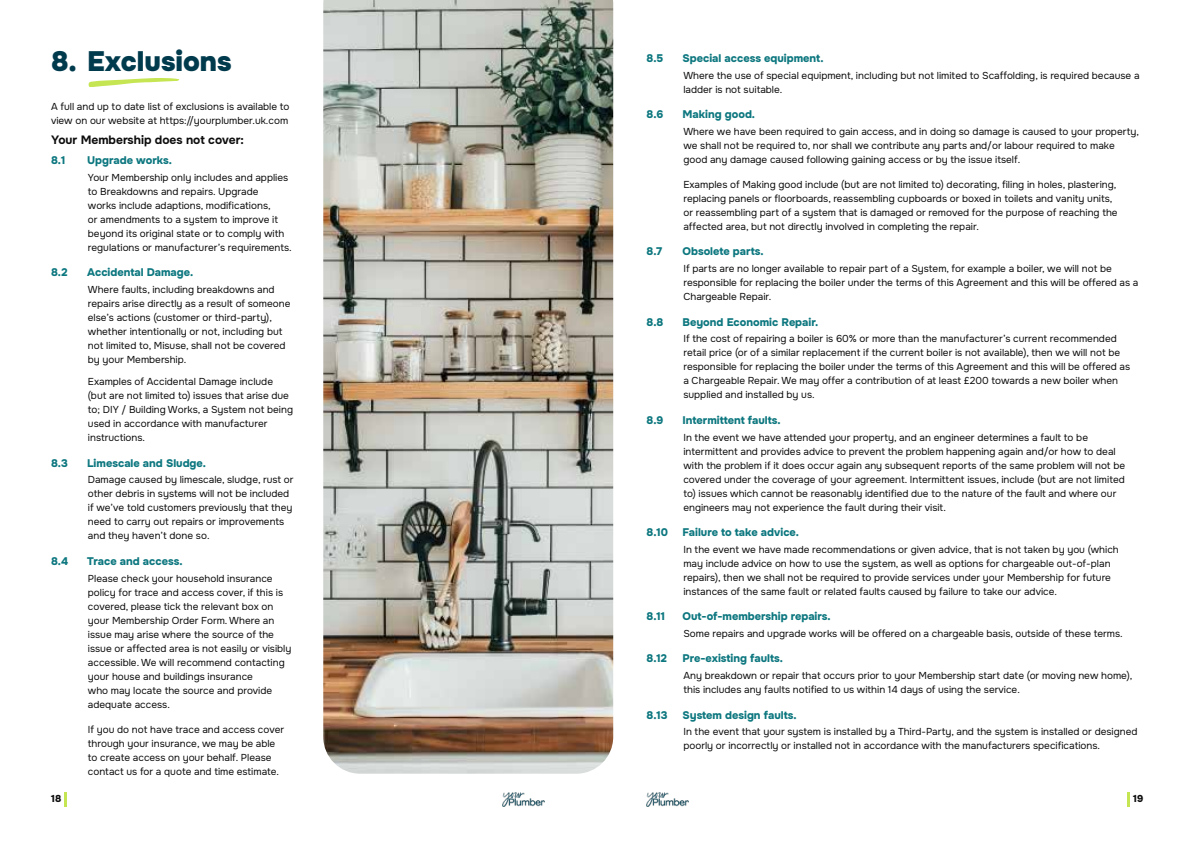
<style>
.page{position:relative;width:1191px;height:842px;background:#fff}
.page>*{position:absolute;margin:0;border:0;box-sizing:border-box;transform-origin:0 0}
.t1{font:900 28px "Onest";color:#003b4d}
.t2{font:700 12px "Onest";color:#0d0d0d}
.t3{font:800 11px "Onest";color:#0d777f}
.t4{font:10px/14px "Onest";color:#0d0d0d}
.t5{font:800 10px "Onest";color:#0d0d0d}
</style>
<div class="page">
<svg style="left:88px;top:78px;width:92px;height:9px"></svg>
<img style="left:323px;top:0;width:290px;height:774px">
<hr style="left:64px;top:792px;width:3px;height:14px;background:#c5e552">
<hr style="left:1126px;top:792px;width:3px;height:14px;background:#c5e552">
<img style="left:502px;top:792px;width:42px;height:14px">
<img style="left:646px;top:792px;width:42px;height:14px">
<h1 class="t1" style="left:51px;top:43px;width:182px">8. Exclusions</h1>
<p class="t4" style="left:51px;top:100px;width:240px">A full and up to date list of exclusions is available to view on our website at https://yourplumber.uk.com</p>
<p class="t2" style="left:51px;top:132px;width:194px">Your Membership does not cover:</p>
<p class="t3" style="left:51px;top:153px;width:16px">8.1</p>
<p class="t3" style="left:87px;top:153px;width:86px">Upgrade works.</p>
<p class="t4" style="left:88px;top:170px;width:205px">Your Membership only includes and applies to Breakdowns and repairs. Upgrade<br>works include adaptions, modifications,<br>or amendments to a system to improve it beyond its original state or to comply with regulations or manufacturer’s requirements.</p>
<p class="t3" style="left:51px;top:265px;width:18px">8.2</p>
<p class="t3" style="left:87px;top:265px;width:108px">Accidental Damage.</p>
<p class="t4" style="left:88px;top:282px;width:204px">Where faults, including breakdowns and repairs arise directly as a result of someone else’s actions (customer or third-party), whether intentionally or not, including but not limited to, Misuse, shall not be covered by your Membership.</p>
<p class="t4" style="left:88px;top:375px;width:207px">Examples of Accidental Damage include (but are not limited to) issues that arise due to; DIY / Building Works, a System not being used in accordance with manufacturer instructions.</p>
<p class="t3" style="left:51px;top:456px;width:18px">8.3</p>
<p class="t3" style="left:87px;top:456px;width:121px">Limescale and Sludge.</p>
<p class="t4" style="left:88px;top:473px;width:207px">Damage caused by limescale, sludge, rust or other debris in systems will not be included if we’ve told customers previously that they need to carry out repairs or improvements and they haven’t done so.</p>
<p class="t3" style="left:51px;top:554px;width:19px">8.4</p>
<p class="t3" style="left:87px;top:554px;width:97px">Trace and access.</p>
<p class="t4" style="left:88px;top:571px;width:205px">Please check your household insurance policy for trace and access cover, if this is covered, please tick the relevant box on your Membership Order Form. Where an issue may arise where the source of the issue or affected area is not easily or visibly accessible. We will recommend contacting your house and buildings insurance<br>who may locate the source and provide adequate access.</p>
<p class="t4" style="left:88px;top:723px;width:198px">If you do not have trace and access cover through your insurance, we may be able to create access on your behalf. Please contact us for a quote and time estimate.</p>
<p class="t3" style="left:646px;top:51px;width:18px">8.5</p>
<p class="t3" style="left:682px;top:51px;width:142px">Special access equipment.</p>
<p class="t4" style="left:683px;top:68px;width:458px">Where the use of special equipment, including but not limited to Scaffolding, is required because a ladder is not suitable.</p>
<p class="t3" style="left:646px;top:107px;width:18px">8.6</p>
<p class="t3" style="left:682px;top:107px;width:74px">Making good.</p>
<p class="t4" style="left:683px;top:124px;width:457px">Where we have been required to gain access, and in doing so damage is caused to your property, we shall not be required to, nor shall we contribute any parts and/or labour required to make good any damage caused following gaining access or by the issue itself.</p>
<p class="t4" style="left:683px;top:178px;width:436px">Examples of Making good include (but are not limited to) decorating, filing in holes, plastering, replacing panels or floorboards, reassembling cupboards or boxed in toilets and vanity units, or reassembling part of a system that is damaged or removed for the purpose of reaching the affected area, but not directly involved in completing the repair.</p>
<p class="t3" style="left:646px;top:244px;width:17px">8.7</p>
<p class="t3" style="left:682px;top:244px;width:83px">Obsolete parts.</p>
<p class="t4" style="left:683px;top:262px;width:456px">If parts are no longer available to repair part of a System, for example a boiler, we will not be responsible for replacing the boiler under the terms of this Agreement and this will be offered as a<br>Chargeable Repair.</p>
<p class="t3" style="left:646px;top:315px;width:18px">8.8</p>
<p class="t3" style="left:682px;top:315px;width:137px">Beyond Economic Repair.</p>
<p class="t4" style="left:683px;top:332px;width:448px">If the cost of repairing a boiler is 60% or more than the manufacturer’s current recommended retail price (or of a similar replacement if the current boiler is not available), then we will not be responsible for replacing the boiler under the terms of this Agreement and this will be offered as a Chargeable Repair. We may offer a contribution of at least £200 towards a new boiler when supplied and installed by us.</p>
<p class="t3" style="left:646px;top:413px;width:18px">8.9</p>
<p class="t3" style="left:682px;top:413px;width:100px">Intermittent faults.</p>
<p class="t4" style="left:683px;top:430px;width:443px">In the event we have attended your property, and an engineer determines a fault to be intermittent and provides advice to prevent the problem happening again and/or how to deal with the problem if it does occur again any subsequent reports of the same problem will not be covered under the coverage of your agreement. Intermittent issues, include (but are not limited to) issues which cannot be reasonably identified due to the nature of the fault and where our engineers may not experience the fault during their visit.</p>
<p class="t3" style="left:646px;top:525px;width:23px">8.10</p>
<p class="t3" style="left:682px;top:525px;width:118px">Failure to take advice.</p>
<p class="t4" style="left:683px;top:542px;width:437px">In the event we have made recommendations or given advice, that is not taken by you (which may include advice on how to use the system, as well as options for chargeable out-of-plan repairs), then we shall not be required to provide services under your Membership for future instances of the same fault or related faults caused by failure to take our advice.</p>
<p class="t3" style="left:646px;top:609px;width:20px">8.11</p>
<p class="t3" style="left:682px;top:609px;width:150px">Out-of-membership repairs.</p>
<p class="t4" style="left:683px;top:627px;width:441px">Some repairs and upgrade works will be offered on a chargeable basis, outside of these terms.</p>
<p class="t3" style="left:646px;top:651px;width:22px">8.12</p>
<p class="t3" style="left:682px;top:651px;width:102px">Pre-existing faults.</p>
<p class="t4" style="left:683px;top:669px;width:450px">Any breakdown or repair that occurs prior to your Membership start date (or moving new home), this includes any faults notified to us within 14 days of using the service.</p>
<p class="t3" style="left:646px;top:708px;width:23px">8.13</p>
<p class="t3" style="left:682px;top:708px;width:116px">System design faults.</p>
<p class="t4" style="left:683px;top:725px;width:455px">In the event that your system is installed by a Third-Party, and the system is installed or designed poorly or incorrectly or installed not in accordance with the manufacturers specifications.</p>
<p class="t5" style="left:51px;top:792px;width:12px">18</p>
<p class="t5" style="left:1133px;top:792px;width:12px">19</p>
</div>
